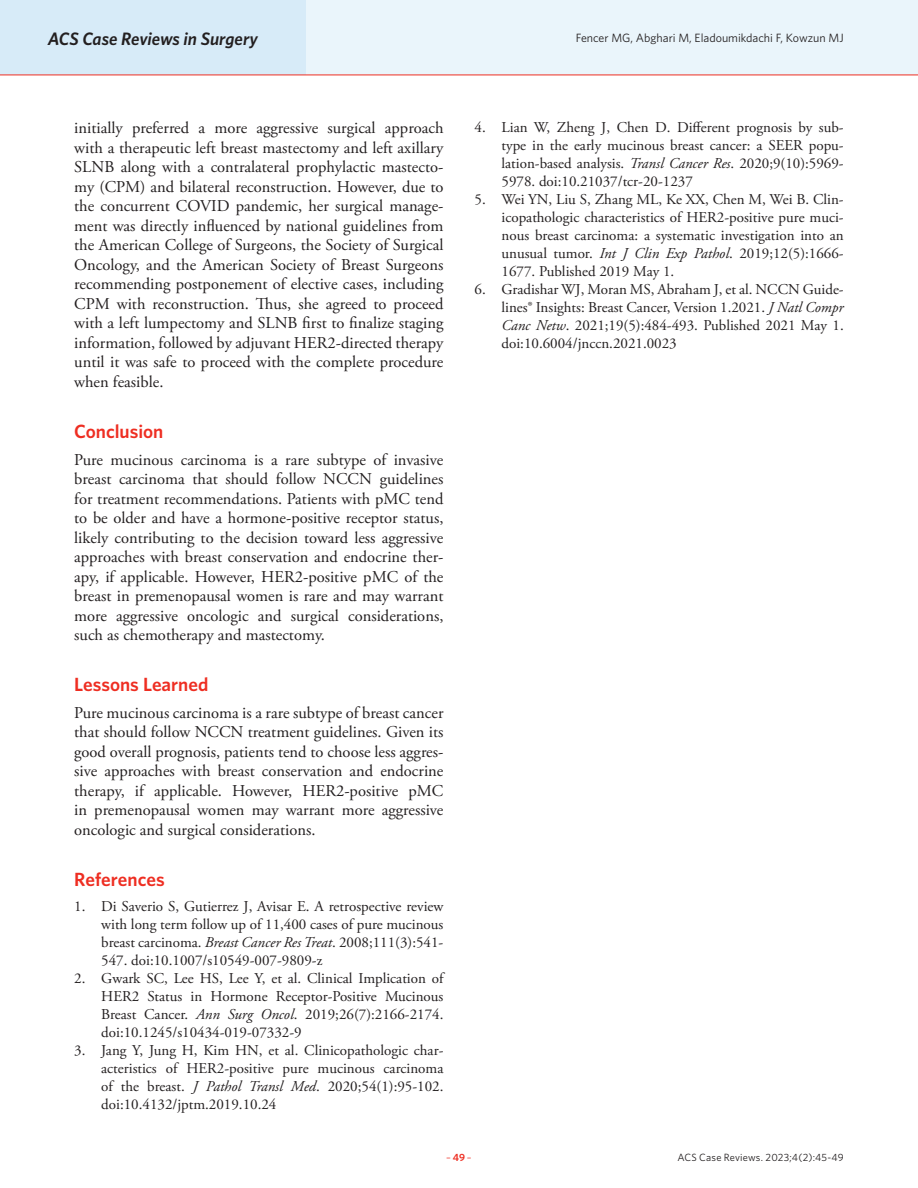
<style>
.page{position:relative;width:918px;height:1188px;background:#fff}
.page>*{position:absolute;margin:0;border:0;box-sizing:border-box;transform-origin:0 0}
.Article_Subhead{font:600 19.2px "Whitney";color:#ee2e22}
.t1{font:italic 600 18px "Whitney";letter-spacing:-.005em;color:#231f20}
.Article_Body_no_inde{font:16.5px/19.5px "Adobe Garamond Pro";color:#231f20;text-align:justify}
.t2{font:15px/18px "Adobe Garamond Pro";color:#231f20;text-align:justify}
.t3{font:12px "Whitney";color:#231f20}
.t4{font:10.5px "Whitney";letter-spacing:.015em;color:#231f20}
.t5{font:10.5px "Whitney";color:#ee2e22}
.s1{font-style:italic}
.s2{font-weight:600}
</style>
<div class="page">
<div style="left:0;top:0;width:918px;height:75px;background:#eaf5fb"></div>
<div style="left:0;top:0;width:306px;height:75px;background:#d7ebf8"></div>
<hr style="left:0;top:75px;width:918px;height:1px;background:#ee2e22">
<p class="t1" style="left:48px;top:26px;width:212px">ACS Case Reviews in Surgery</p>
<p class="t3" style="left:576px;top:30px;width:269px">Fencer MG, Abghari M, Eladoumikdachi F, Kowzun MJ</p>
<p class="Article_Body_no_inde" style="left:74px;top:119px;width:371px">initially preferred a more aggressive surgical approach with a therapeutic left breast mastectomy and left axillary SLNB along with a contralateral prophylactic mastecto&shy;my (CPM) and bilateral reconstruction. However, due to the concurrent COVID pandemic, her surgical manage&shy;ment was directly influenced by national guidelines from the American College of Surgeons, the Society of Surgical Oncology, and the American Society of Breast Surgeons recommending postponement of elective cases, including CPM with reconstruction. Thus, she agreed to proceed with a left lumpectomy and SLNB first to finalize staging information, followed by adjuvant HER2-directed therapy until it was safe to proceed with the complete procedure when feasible.</p>
<p class="Article_Subhead" style="left:74px;top:418px;width:91px">Conclusion</p>
<p class="Article_Body_no_inde" style="left:74px;top:450px;width:371px">Pure mucinous carcinoma is a rare subtype of invasive breast carcinoma that should follow NCCN guidelines for treatment recommendations. Patients with pMC tend to be older and have a hormone-positive receptor status, likely contributing to the decision toward less aggressive approaches with breast conservation and endocrine ther&shy;apy, if applicable. However, HER2-positive pMC of the breast in premenopausal women is rare and may warrant more aggressive oncologic and surgical considerations, such as chemotherapy and mastectomy.</p>
<p class="Article_Subhead" style="left:74px;top:671px;width:136px">Lessons Learned</p>
<p class="Article_Body_no_inde" style="left:74px;top:704px;width:371px">Pure mucinous carcinoma is a rare subtype of breast cancer that should follow NCCN treatment guidelines. Given its good overall prognosis, patients tend to choose less aggres&shy;sive approaches with breast conservation and endocrine therapy, if applicable. However, HER2-positive pMC in premenopausal women may warrant more aggressive oncologic and surgical considerations.</p>
<p class="Article_Subhead" style="left:74px;top:866px;width:92px">References</p>
<p class="t2" style="left:101px;top:898px;width:344px;text-indent:-27px">1. Di Saverio S, Gutierrez J, Avisar E. A retrospective review with long term follow up of 11,400 cases of pure mucinous breast carcinoma. <span class="s1">Breast Cancer Res Treat</span>. 2008;111(3):541- 547. doi:10.1007/s10549-007-9809-z</p>
<p class="t2" style="left:101px;top:970px;width:344px;text-indent:-27px">2. Gwark SC, Lee HS, Lee Y, et al. Clinical Implication of HER2 Status in Hormone Receptor-Positive Mucinous Breast Cancer. <span class="s1">Ann Surg Oncol</span>. 2019;26(7):2166-2174. doi:10.1245/s10434-019-07332-9</p>
<p class="t2" style="left:101px;top:1042px;width:344px;text-indent:-27px">3. Jang Y, Jung H, Kim HN, et al. Clinicopathologic char&shy;acteristics of HER2-positive pure mucinous carcinoma of the breast. <span class="s1">J Pathol Transl Med</span>. 2020;54(1):95-102. doi:10.4132/jptm.2019.10.24</p>
<p class="t2" style="left:502px;top:119px;width:344px;text-indent:-27px">4. Lian W, Zheng J, Chen D. Different prognosis by sub&shy;type in the early mucinous breast cancer: a SEER popu&shy;lation-based analysis. <span class="s1">Transl Cancer Res</span>. 2020;9(10):5969- 5978. doi:10.21037/tcr-20-1237</p>
<p class="t2" style="left:502px;top:191px;width:344px;text-indent:-27px">5. Wei YN, Liu S, Zhang ML, Ke XX, Chen M, Wei B. Clin&shy;icopathologic characteristics of HER2-positive pure muci&shy;nous breast carcinoma: a systematic investigation into an unusual tumor. <span class="s1">Int J Clin Exp Pathol</span>. 2019;12(5):1666- 1677. Published 2019 May 1.</p>
<p class="t2" style="left:502px;top:281px;width:344px;text-indent:-27px">6. Gradishar WJ, Moran MS, Abraham J, et al. NCCN Guide&shy;lines® Insights: Breast Cancer, Version 1.2021. <span class="s1">J Natl Compr Canc Netw</span>. 2021;19(5):484-493. Published 2021 May 1. doi:10.6004/jnccn.2021.0023</p>
<p class="t5" style="left:446px;top:1150px;width:27px">–<span class="s2">49</span>–</p>
<p class="t4" style="left:677px;top:1150px;width:168px">ACS Case Reviews. 2023;4(2):45-49</p>
</div>
